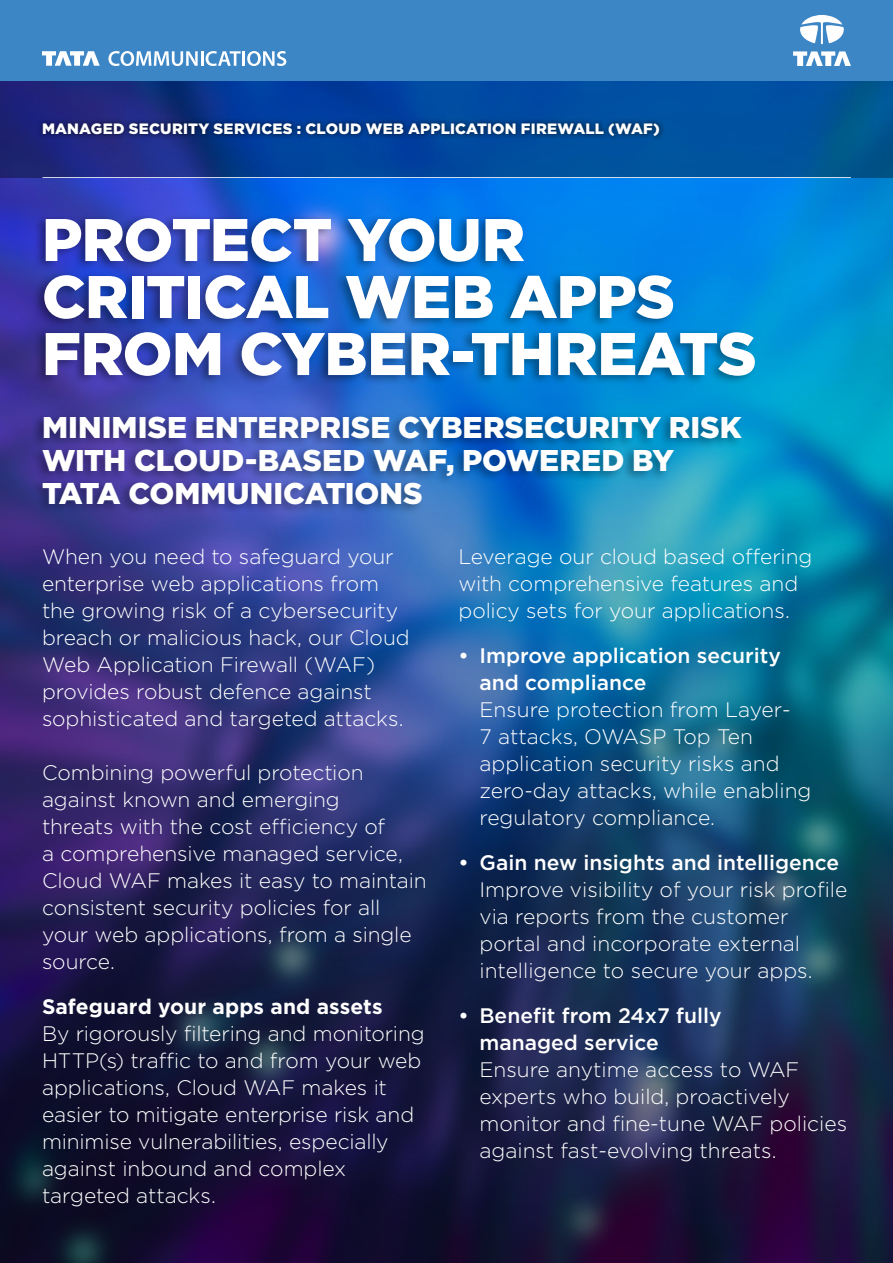
<style>
.page{position:relative;width:893px;height:1263px;background:#fff}
.page>*{position:absolute;margin:0;border:0;box-sizing:border-box;transform-origin:0 0}
.t1{font:900 60px/57px "Gotham";letter-spacing:-.015em;color:#fff}
.t2{font:900 30px/33px "Gotham";color:#fff}
.t3{font:300 21px/27px "Gotham";letter-spacing:-.005em;color:#fff}
.t4{font:500 21px/27px "Gotham";color:#fff}
.t5{font:700 21px "Gotham";letter-spacing:.005em;color:#fff}
.t6{font:900 15px "Gotham";letter-spacing:.015em;color:#fff}
</style>
<div class="page">
<img style="left:0;top:177px;width:893px;height:1086px">
<svg style="left:0;top:81px;width:893px;height:96px;background:#064395"></svg>
<hr style="left:43px;top:177px;width:808px;height:1px;background:#fff">
<div style="left:37px;top:117px;width:628px;height:25px;background:#000;opacity:.4"></div>
<div style="left:30px;top:213px;width:727px;height:303px;background:#000;opacity:.39"></div>
<div style="left:0;top:0;width:893px;height:81px;background:#3d86c6"></div>
<svg style="left:108px;top:51px;width:133px;height:15px"></svg>
<hr style="left:242px;top:51px;width:3px;height:15px;background:#fff">
<svg style="left:247px;top:51px;width:39px;height:15px"></svg>
<svg style="left:42px;top:51px;width:58px;height:15px"></svg>
<svg style="left:793px;top:51px;width:58px;height:15px"></svg>
<svg style="left:800px;top:15px;width:44px;height:29px"></svg>
<p class="t6" style="left:42px;top:118px;width:619px">MANAGED SECURITY SERVICES : CLOUD WEB APPLICATION FIREWALL (WAF)</p>
<h1 class="t1" style="left:42px;top:211px;width:716px">PROTECT YOUR<br>CRITICAL WEB APPS<br>FROM CYBER-THREATS</h1>
<h2 class="t2" style="left:42px;top:411px;width:701px">MINIMISE ENTERPRISE CYBERSECURITY RISK<br>WITH CLOUD-BASED WAF, POWERED BY<br>TATA COMMUNICATIONS</h2>
<p class="t3" style="left:42px;top:543px;width:369px">When you need to safeguard your enterprise web applications from the growing risk of a cybersecurity breach or malicious hack, our Cloud Web Application Firewall (WAF) provides robust defence against sophisticated and targeted attacks.</p>
<p class="t3" style="left:42px;top:759px;width:386px">Combining powerful protection against known and emerging<br>threats with the cost efficiency of<br>a comprehensive managed service,<br>Cloud WAF makes it easy to maintain consistent security policies for all your web applications, from a single source.</p>
<p class="t5" style="left:42px;top:993px;width:342px">Safeguard your apps and assets</p>
<p class="t3" style="left:42px;top:1020px;width:384px">By rigorously filtering and monitoring HTTP(s) traffic to and from your web applications, Cloud WAF makes it easier to mitigate enterprise risk and minimise vulnerabilities, especially against inbound and complex targeted attacks.</p>
<p class="t3" style="left:458px;top:543px;width:355px">Leverage our cloud based offering with comprehensive features and policy sets for your applications.</p>
<p class="t4" style="left:479px;top:642px;width:303px;text-indent:-21px">• Improve application security and compliance</p>
<p class="t3" style="left:479px;top:696px;width:333px">Ensure protection from Layer-<br>7 attacks, OWASP Top Ten application security risks and zero-day attacks, while enabling regulatory compliance.</p>
<p class="t4" style="left:458px;top:849px;width:382px">• Gain new insights and intelligence</p>
<p class="t3" style="left:479px;top:876px;width:369px">Improve visibility of your risk profile via reports from the customer portal and incorporate external intelligence to secure your apps.</p>
<p class="t4" style="left:479px;top:1002px;width:244px;text-indent:-21px">• Benefit from 24x7 fully managed service</p>
<p class="t3" style="left:479px;top:1056px;width:369px">Ensure anytime access to WAF experts who build, proactively monitor and fine-tune WAF policies against fast-evolving threats.</p>
</div>
